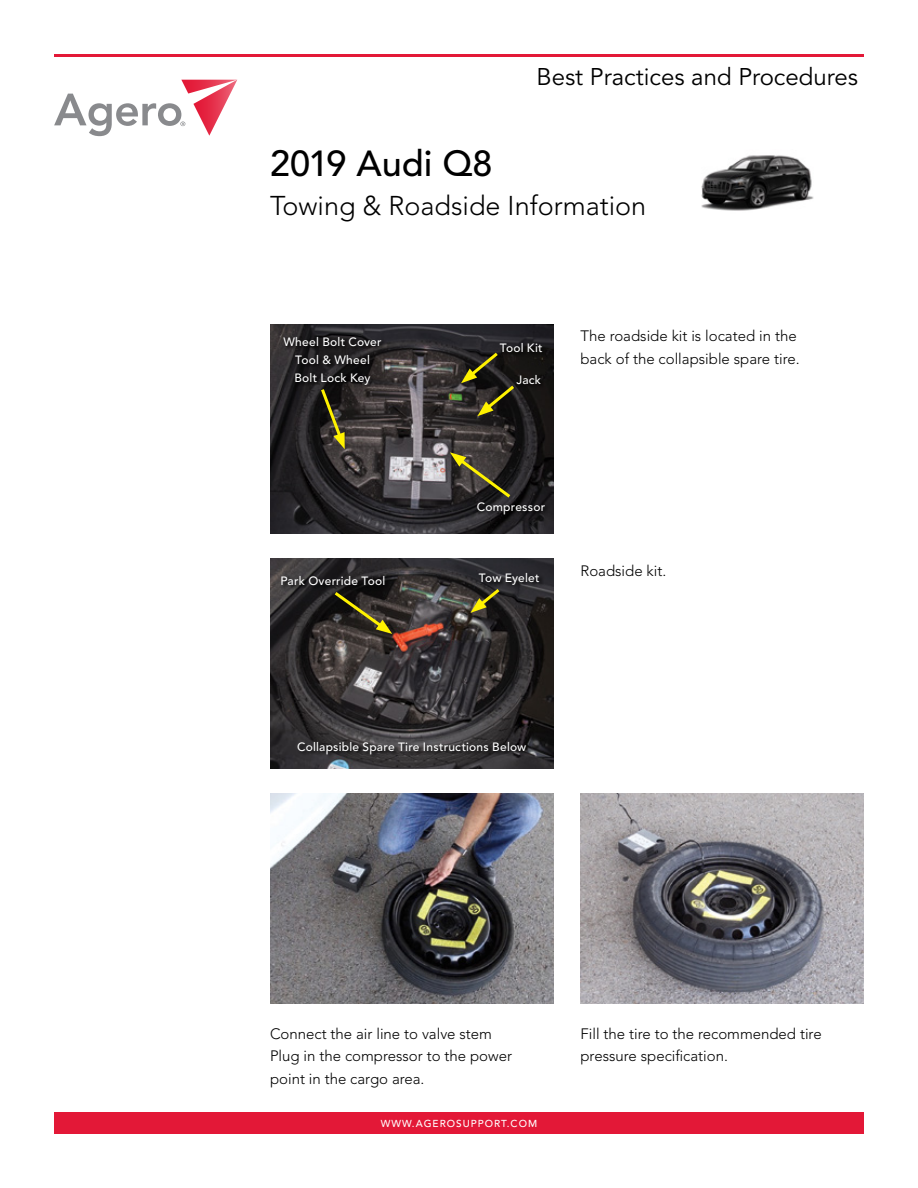
<style>
.page{position:relative;width:918px;height:1188px;background:#fff}
.page>*{position:absolute;margin:0;border:0;box-sizing:border-box;transform-origin:0 0}
.t1{font:500 36px "Avenir LT Pro";color:#000}
.t2{font:300 27px "Avenir";color:#000}
.t3{font:24px "Avenir LT Pro";color:#000}
.t4{font:300 15px/22.5px "Avenir";color:#000}
.t5{font:500 12px/18px "Avenir LT Pro";letter-spacing:.02em;color:#fff;text-align:center}
.t6{font:500 10.05px "Avenir LT Pro";letter-spacing:.1em;color:#fff}
</style>
<div class="page">
<svg style="left:54px;top:80px;width:183px;height:56px"></svg>
<div style="left:54px;top:1112px;width:810px;height:22px;background:#e31837"></div>
<hr style="left:54px;top:54px;width:810px;height:3px;background:#e31837">
<img style="left:270px;top:324px;width:284px;height:210px">
<img style="left:270px;top:559px;width:284px;height:209px">
<img style="left:270px;top:793px;width:284px;height:210px">
<img style="left:580px;top:793px;width:284px;height:210px">
<svg style="left:499px;top:342px;width:49px;height:15px"></svg>
<svg style="left:478px;top:572px;width:67px;height:18px"></svg>
<svg style="left:297px;top:740px;width:235px;height:19px;background:#333133"></svg>
<div style="left:516px;top:374px;width:30px;height:15px;background:#12100f"></div>
<svg style="left:476px;top:501px;width:74px;height:18px"></svg>
<svg style="left:280px;top:575px;width:110px;height:16px;background:#211f21"></svg>
<svg style="left:282px;top:336px;width:105px;height:54px;background:#201e1f"></svg>
<svg style="left:319px;top:386px;width:26px;height:63px;background:#45411e"></svg>
<svg style="left:331px;top:589px;width:61px;height:45px;background:#3e3921"></svg>
<svg style="left:471px;top:586px;width:32px;height:27px"></svg>
<svg style="left:450px;top:452px;width:64px;height:49px;background:#443f2b"></svg>
<svg style="left:461px;top:350px;width:56px;height:66px;background:#36331b"></svg>
<img style="left:701px;top:155px;width:113px;height:56px">
<h3 class="t3" style="left:537px;top:63px;width:323px">Best Practices and Procedures</h3>
<h1 class="t1" style="left:270px;top:142px;width:224px">2019 Audi Q8</h1>
<h2 class="t2" style="left:270px;top:190px;width:378px">Towing &amp; Roadside Information</h2>
<p class="t5" style="left:283px;top:333px;width:100px">Wheel Bolt Cover<br>Tool &amp; Wheel<br>Bolt Lock Key</p>
<p class="t5" style="left:280px;top:572px;width:106px">Park Override Tool</p>
<p class="t5" style="left:500px;top:339px;width:44px">Tool Kit</p>
<p class="t5" style="left:516px;top:371px;width:26px">Jack</p>
<p class="t4" style="left:580px;top:325px;width:221px">The roadside kit is located in the back of the collapsible spare tire.</p>
<p class="t5" style="left:477px;top:498px;width:70px">Compressor</p>
<p class="t5" style="left:479px;top:569px;width:62px">Tow Eyelet</p>
<p class="t4" style="left:580px;top:560px;width:87px">Roadside kit.</p>
<p class="t5" style="left:297px;top:738px;width:231px">Collapsible Spare Tire Instructions Below</p>
<p class="t4" style="left:270px;top:1022px;width:244px">Connect the air line to valve stem<br>Plug in the compressor to the power point in the cargo area.</p>
<p class="t4" style="left:580px;top:1022px;width:243px">Fill the tire to the recommended tire pressure specification.</p>
<p class="t6" style="left:381px;top:1118px;width:158px">WWW.AGEROSUPPORT.COM</p>
</div>
